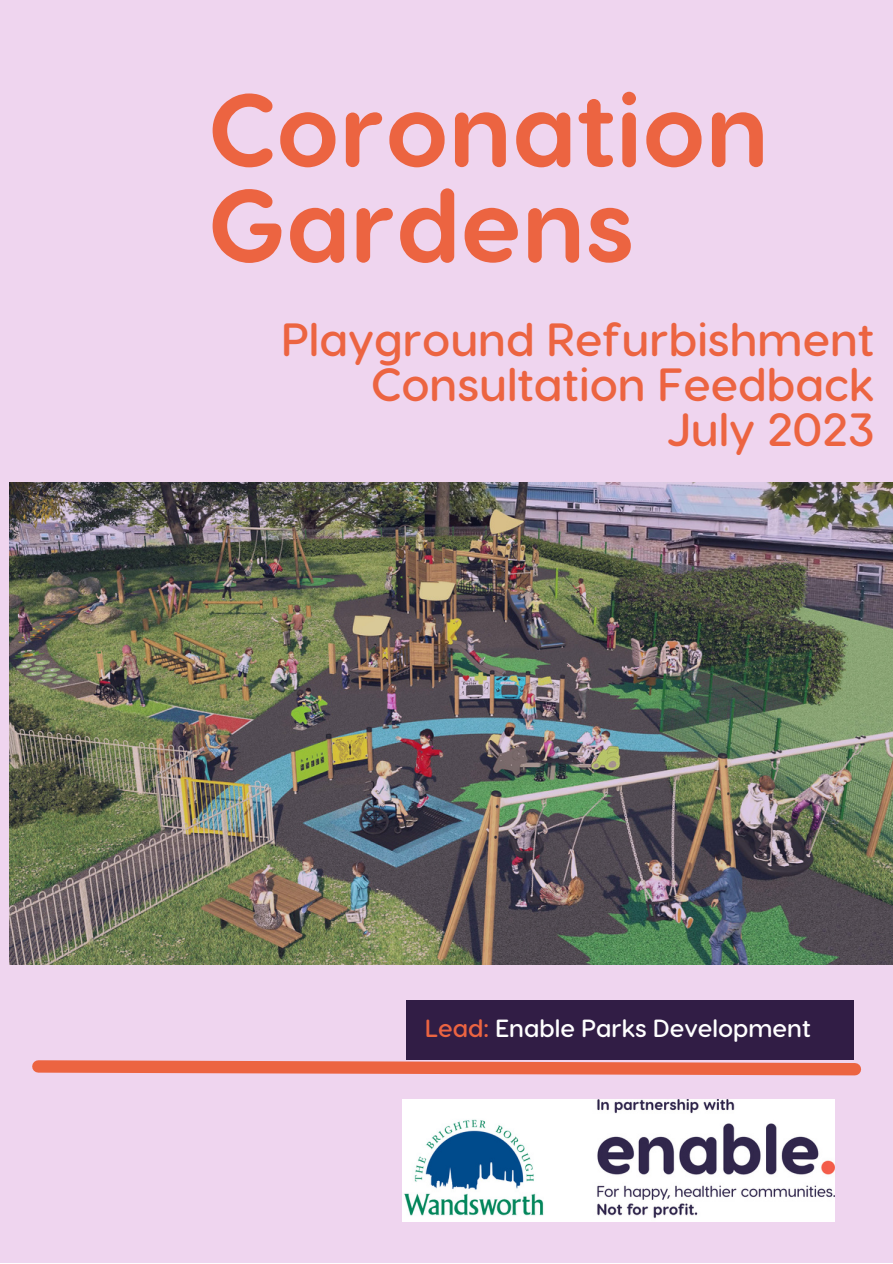
<style>
.page{position:relative;width:893px;height:1264px;background:#fff}
.page>*{position:absolute;margin:0;border:0;box-sizing:border-box;transform-origin:0 0}
.t1{font:700 103.35px/95.6px "Visby Round CF";color:#ec6441}
.t2{font:600 46.5px/45px "Visby Round CF";color:#ec6441;text-align:right}
.t3{font:600 24.9px "Visby Round CF";color:#fff}
.s1{color:#ec6441}
</style>
<div class="page">
<div style="left:0;top:0;width:892px;height:1262px;background:#efd5ef"></div>
<svg style="left:32px;top:1060px;width:830px;height:16px"></svg>
<img style="left:402px;top:1099px;width:432px;height:122px">
<div style="left:406px;top:1000px;width:448px;height:60px;background:#311d45"></div>
<img style="left:9px;top:482px;width:883px;height:482px">
<p class="t1" style="left:207px;top:87px;width:563px">Coronation<br>Gardens</p>
<p class="t2" style="left:281px;top:319px;width:594px">Playground Refurbishment<br>Consultation Feedback</p>
<p class="t2" style="left:666px;top:409px;width:209px">July 2023</p>
<p class="t3" style="left:425px;top:1017px;width:387px"><span class="s1">Lead:</span> Enable Parks Development</p>
</div>
